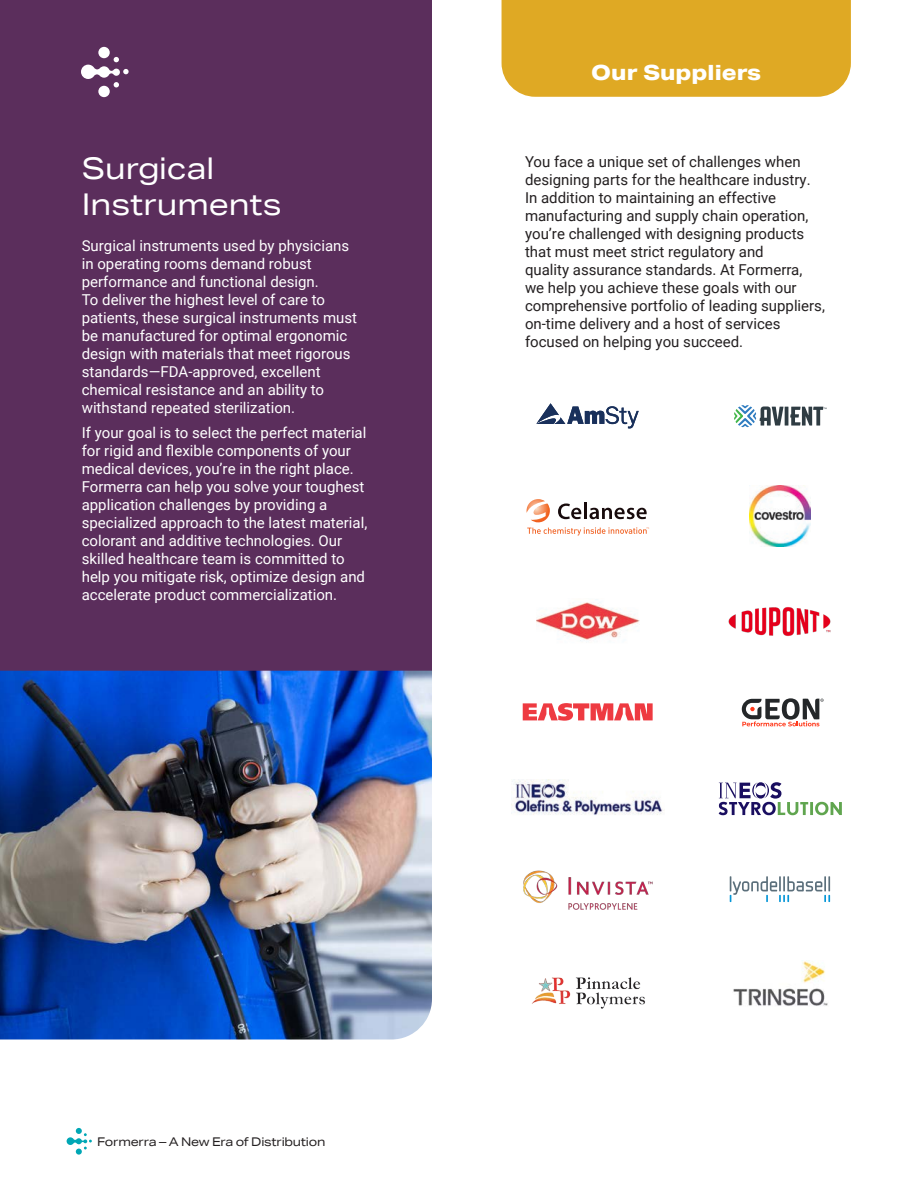
<style>
.page{position:relative;width:918px;height:1188px;background:#fff}
.page>*{position:absolute;margin:0;border:0;box-sizing:border-box;transform-origin:0 0}
.t1{font:30px/36px "Aktiv Grotesk Ex";color:#fff}
.t2{font:800 21px "Aktiv Grotesk Ex";color:#fff}
.t3{font:15px/18px "Roboto";color:#fff}
.t4{font:15px/18px "Roboto";color:#231f20}
.t5{font:12px "Aktiv Grotesk Ex";letter-spacing:-.02em;color:#231f20}
</style>
<div class="page">
<div style="left:0;top:0;width:432px;height:738px;background:#5b2e5c"></div>
<img style="left:0;top:671px;width:432px;height:369px">
<svg style="left:81px;top:47px;width:48px;height:50px"></svg>
<img style="left:536px;top:599px;width:103px;height:42px">
<img style="left:728px;top:607px;width:103px;height:29px">
<svg style="left:523px;top:703px;width:130px;height:18px"></svg>
<svg style="left:742px;top:698px;width:82px;height:28px"></svg>
<img style="left:733px;top:961px;width:95px;height:45px">
<img style="left:531px;top:977px;width:114px;height:32px">
<img style="left:511px;top:780px;width:153px;height:35px">
<svg style="left:719px;top:782px;width:122px;height:33px"></svg>
<svg style="left:730px;top:876px;width:100px;height:26px"></svg>
<img style="left:523px;top:870px;width:130px;height:40px">
<svg style="left:536px;top:403px;width:103px;height:25px"></svg>
<svg style="left:734px;top:405px;width:93px;height:22px"></svg>
<img style="left:749px;top:486px;width:61px;height:60px">
<svg style="left:527px;top:499px;width:122px;height:37px"></svg>
<div style="left:502px;top:0;width:349px;height:97px;background:#dfa924"></div>
<svg style="left:67px;top:1128px;width:25px;height:27px"></svg>
<p class="t1" style="left:82px;top:150px;width:201px">Surgical<br>Instruments</p>
<p class="t3" style="left:82px;top:236px;width:277px">Surgical instruments used by physicians in operating rooms demand robust performance and functional design.<br>To deliver the highest level of care to patients, these surgical instruments must be manufactured for optimal ergonomic design with materials that meet rigorous standards—FDA-approved, excellent chemical resistance and an ability to withstand repeated sterilization.</p>
<p class="t3" style="left:82px;top:423px;width:287px">If your goal is to select the perfect material for rigid and flexible components of your medical devices, you’re in the right place.<br>Formerra can help you solve your toughest application challenges by providing a specialized approach to the latest material, colorant and additive technologies. Our skilled healthcare team is committed to help you mitigate risk, optimize design and accelerate product commercialization.</p>
<p class="t2" style="left:591px;top:59px;width:171px">Our Suppliers</p>
<p class="t4" style="left:525px;top:152px;width:301px">You face a unique set of challenges when designing parts for the healthcare industry.<br>In addition to maintaining an effective manufacturing and supply chain operation, you’re challenged with designing products that must meet strict regulatory and<br>quality assurance standards. At Formerra, we help you achieve these goals with our comprehensive portfolio of leading suppliers, on-time delivery and a host of services focused on helping you succeed.</p>
<p class="t5" style="left:97px;top:1135px;width:230px">Formerra – A New Era of Distribution</p>
</div>
